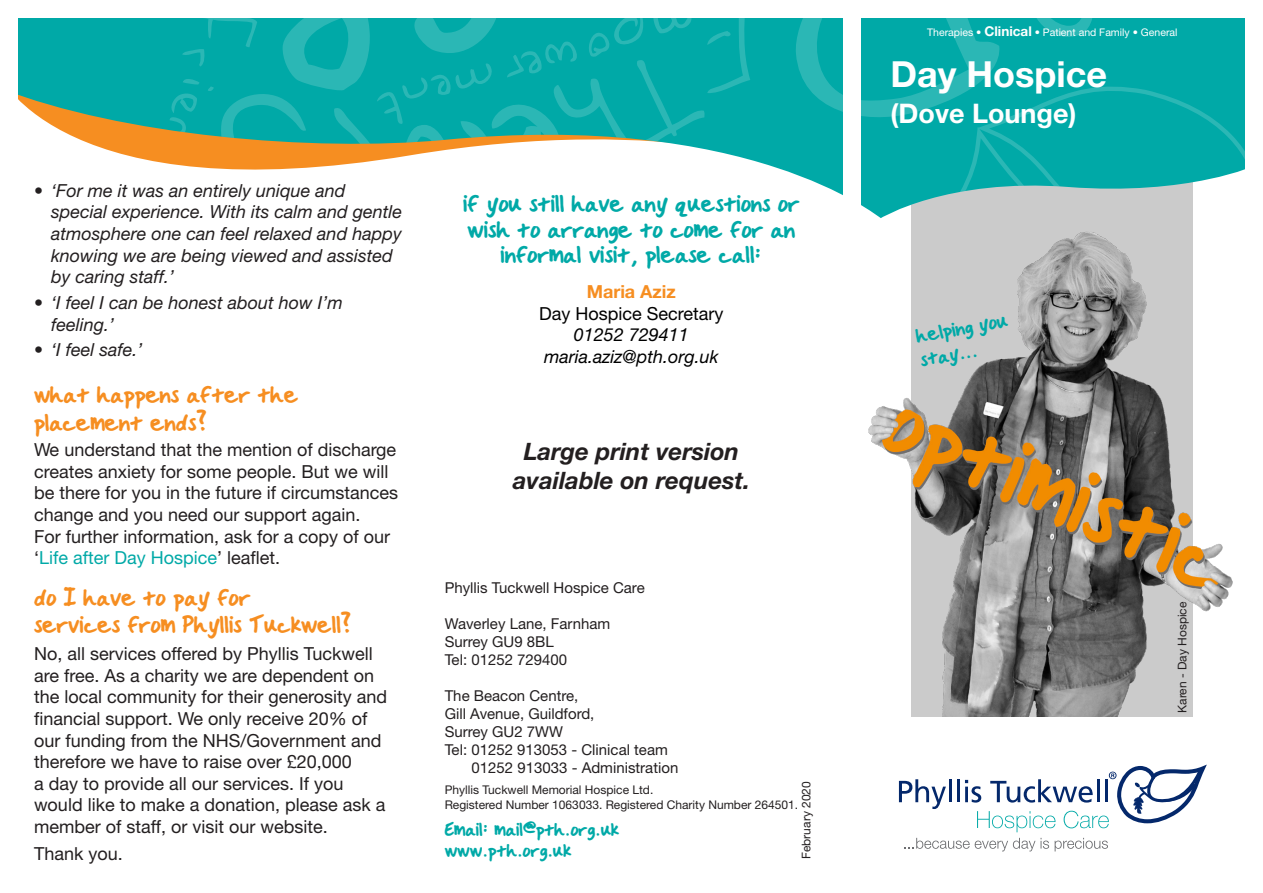
<style>
.page{position:relative;width:1263px;height:893px;background:#fff}
.page>*{position:absolute;margin:0;border:0;box-sizing:border-box;transform-origin:0 0}
.t1{font:700 36px "Helvetica Neue LT Pro";color:#fff}
.t2{font:27px/25.5px "Handwritten Crystalv 2";color:#00a9a7;text-align:center}
.t3{font:27px/28.5px "Handwritten Crystalv 2";color:#f68e21}
.t4{font:700 27px "Helvetica Neue LT Pro";color:#fff}
.t5{font:italic 700 24px/28.8px "Helvetica Neue LT Pro";color:#231f20;text-align:center}
.t6{font:22.5px/24px "Handwritten Crystalv 2";color:#00a9a7}
.t7{font:21px/21px "Handwritten Crystalv 2";color:#00a9a7}
.t8{font:18px/21.6px "Helvetica Neue LT Pro";color:#231f20}
.t9{font:italic 18px/21.6px "Helvetica Neue LT Pro";color:#231f20}
.t10{font:italic 18px/21.6px "Helvetica Neue LT Pro";color:#000;text-align:center}
.t11{font:18px "Helvetica Neue LT Pro";color:#000}
.t12{font:700 18px "Helvetica Neue LT Pro";color:#f68e21}
.t13{font:15px/18px "Helvetica Neue LT Pro";color:#231f20}
.t14{font:12px/14.4px "Helvetica Neue LT Pro";color:#231f20}
.t15{font:10.5px "Helvetica Neue LT Pro";color:#fff}
.s1{color:#00a9a7}
.s2{font-weight:700;font-size:13.5px}
</style>
<div class="page">
<img style="left:868px;top:218px;width:365px;height:498px">
<svg style="left:18px;top:18px;width:775px;height:156px;fill:#00a9a7"></svg>
<svg style="left:153px;top:18px;width:597px;height:156px;background:#3db3a8"></svg>
<svg style="left:793px;top:18px;width:452px;height:200px;background:#23b1b0"></svg>
<svg style="left:899px;top:779px;width:47px;height:30px"></svg>
<hr style="left:949px;top:779px;width:3px;height:23px;background:#04286b">
<hr style="left:957px;top:779px;width:3px;height:23px;background:#04286b">
<svg style="left:904px;top:838px;width:145px;height:13px"></svg>
<svg style="left:1055px;top:838px;width:53px;height:13px"></svg>
<svg style="left:965px;top:765px;width:242px;height:67px"></svg>
<div style="left:843px;top:0;width:17px;height:893px;background:#fff"></div>
<p class="t9" style="left:51px;top:179px;width:353px;text-indent:-17px">• ‘For me it was an entirely unique and special experience. With its calm and gentle atmosphere one can feel relaxed and happy knowing we are being viewed and assisted by caring staff.’</p>
<p class="t9" style="left:51px;top:291px;width:293px;text-indent:-17px">• ‘I feel I can be honest about how I’m feeling.’</p>
<p class="t9" style="left:34px;top:339px;width:110px">• ‘I feel safe.’</p>
<h2 class="t3" style="left:34px;top:379px;width:266px">what happens after the placement ends?</h2>
<p class="t8" style="left:34px;top:439px;width:366px">We understand that the mention of discharge creates anxiety for some people. But we will be there for you in the future if circumstances change and you need our support again.<br>For further information, ask for a copy of our ‘<span class="s1">Life after Day Hospice</span>’ leaflet.</p>
<h2 class="t3" style="left:34px;top:583px;width:319px;line-height:27px">do I have to pay for<br>services from Phyllis Tuckwell?</h2>
<p class="t8" style="left:34px;top:642px;width:355px">No, all services offered by Phyllis Tuckwell are free. As a charity we are dependent on the local community for their generosity and financial support. We only receive 20% of our funding from the NHS/Government and therefore we have to raise over £20,000<br>a day to provide all our services. If you would like to make a donation, please ask a member of staff, or visit our website.</p>
<p class="t8" style="left:34px;top:842px;width:90px">Thank you.</p>
<h2 class="t2" style="left:463px;top:190px;width:338px">if you still have any questions or wish to arrange to come for an informal visit, please call:</h2>
<p class="t12" style="left:587px;top:280px;width:91px">Maria Aziz</p>
<p class="t11" style="left:539px;top:302px;width:186px">Day Hospice Secretary</p>
<p class="t10" style="left:544px;top:324px;width:176px">01252 729411 maria.aziz@pth.org.uk</p>
<h3 class="t5" style="left:513px;top:437px;width:239px">Large print version available on request.</h3>
<p class="t13" style="left:445px;top:578px;width:201px">Phyllis Tuckwell Hospice Care</p>
<p class="t13" style="left:445px;top:614px;width:167px">Waverley Lane, Farnham<br>Surrey GU9 8BL<br>Tel: 01252 729400</p>
<p class="t13" style="left:445px;top:686px;width:135px">The Beacon Centre,</p>
<p class="t13" style="left:445px;top:704px;width:151px">Gill Avenue, Guildford,</p>
<p class="t13" style="left:445px;top:722px;width:120px">Surrey GU2 7WW</p>
<p class="t13" style="left:445px;top:740px;width:225px">Tel: 01252 913053 - Clinical team</p>
<p class="t13" style="left:472px;top:758px;width:208px">01252 913033 - Administration</p>
<p class="t14" style="left:445px;top:782px;width:355px">Phyllis Tuckwell Memorial Hospice Ltd.<br>Registered Number 1063033. Registered Charity Number 264501.</p>
<p class="t7" style="left:445px;top:819px;width:176px">Email: mail@pth.org.uk www.pth.org.uk</p>
<p class="t14" style="left:799px;top:859px;width:79px;rotate:-90deg">February 2020</p>
<p class="t15" style="left:927px;top:25px;width:252px">Therapies • <span class="s2">Clinical</span> • Patient and Family • General</p>
<h1 class="t1" style="left:890px;top:52px;width:218px">Day Hospice</h1>
<h2 class="t4" style="left:890px;top:97px;width:188px">(Dove Lounge)</h2>
<p class="t6" style="left:914px;top:324px;width:94px;rotate:-10deg">helping you stay...</p>
<p class="t14" style="left:1175px;top:713px;width:113px;rotate:-90deg">Karen - Day Hospice</p>
</div>
